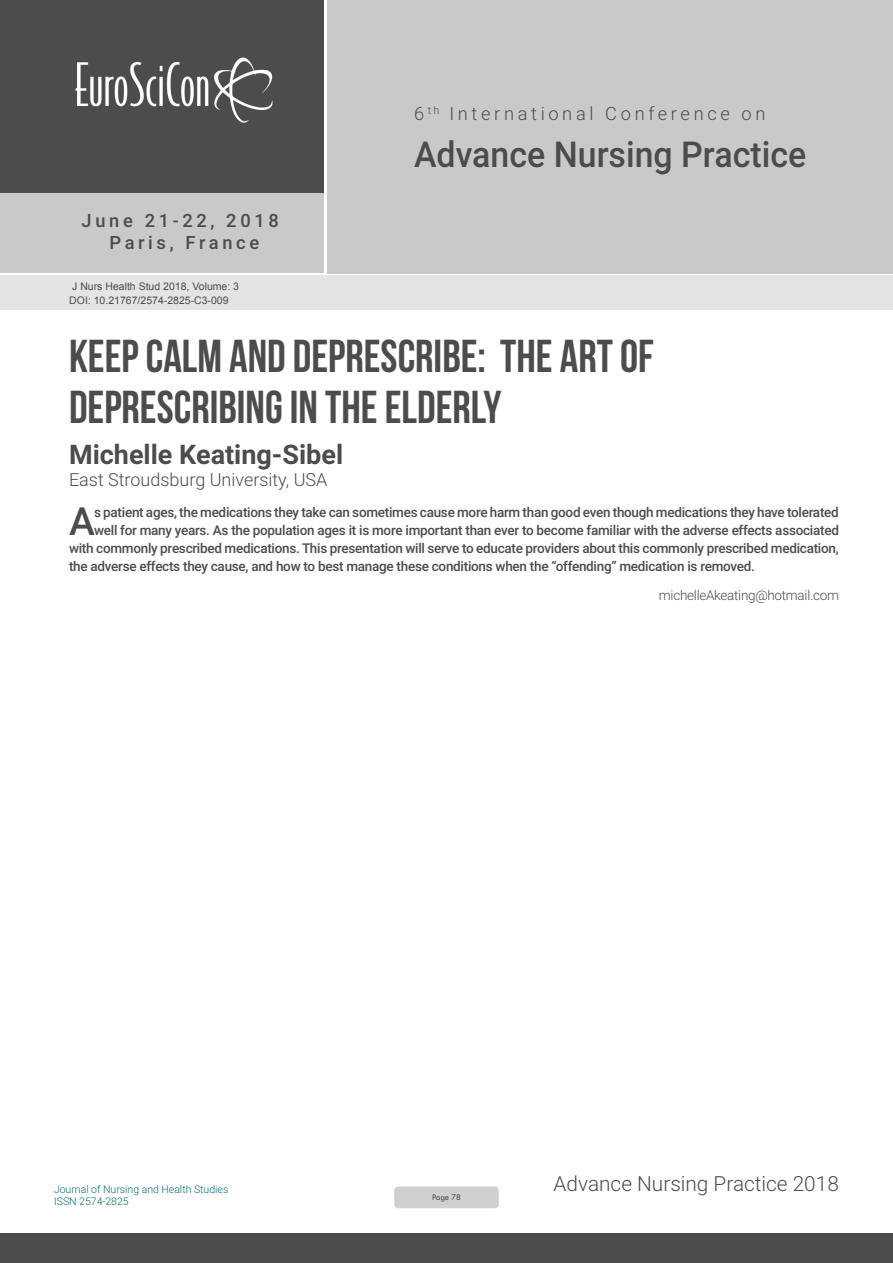
<style>
.page{position:relative;width:893px;height:1263px;background:#fff}
.page>*{position:absolute;margin:0;border:0;box-sizing:border-box;transform-origin:0 0}
.t1{font:46.05px/50.7px "Bebas Neue";color:#4b4c4d}
.Biography{font:500 38.85px "Roboto";color:#4b4c4d}
.t2{font:500 35.7px "Roboto";color:#4b4c4d;scale:.95 1}
.t3{font:700 27px "Roboto";color:#4b4c4d}
.t4{font:300 20.85px "Roboto";color:#4b4c4d}
.t5{font:300 18.3px "Roboto";letter-spacing:.2em;color:#4b4c4d}
.t6{font:500 18.3px/21.9px "Roboto";letter-spacing:.2em;color:#4b4c4d;text-align:center}
.t7{font:300 18px "Roboto";color:#4b4c4d}
.Biography-2{font:500 13.5px "Roboto";letter-spacing:-.02em;color:#4b4c4d}
.Biography-3{font:300 13.5px "Roboto";letter-spacing:-.02em;color:#4b4c4d}
.t8{font:10.5px "Arial";color:#4b4c4d}
.t9{font:300 10.5px/12.6px "Roboto";color:#086e6e}
.t10{font:9px "Tw Cen";letter-spacing:-.02em;color:#4b4c4d;scale:.95 1}
</style>
<div class="page">
<div style="left:0;top:0;width:323px;height:193px;background:#4b4c4d"></div>
<div style="left:1px;top:193px;width:323px;height:80px;background:#c9c9c9"></div>
<div style="left:327px;top:0;width:566px;height:273px;background:#c9c9c9"></div>
<img style="left:75px;top:57px;width:198px;height:66px">
<div style="left:0;top:1233px;width:893px;height:30px;background:#4b4c4d"></div>
<div style="left:1px;top:275px;width:892px;height:35px;background:#e4e4e4"></div>
<div style="left:394px;top:1186px;width:105px;height:22px;background:#cfd0d2;border-radius:4px"></div>
<h3 class="t6" style="left:82px;top:209px;width:199px">June 21-22, 2018<br>Paris, France</h3>
<p class="t8" style="left:72px;top:279px;width:168px">J Nurs Health Stud 2018, Volume: 3</p>
<p class="t8" style="left:69px;top:293px;width:161px">DOI: 10.21767/2574-2825-C3-009</p>
<h3 class="t5" style="left:414px;top:100px;width:353px">6 <sup>th</sup> International Conference on</h3>
<h3 class="t2" style="left:414px;top:129px;width:414px">Advance Nursing Practice</h3>
<p class="t1" style="left:69px;top:330px;width:586px">KEEP CALM AND DEPRESCRIBE: THE ART OF<br>DEPRESCRIBING IN THE ELDERLY</p>
<p class="t3" style="left:69px;top:436px;width:276px">Michelle Keating-Sibel</p>
<p class="t7" style="left:69px;top:467px;width:260px">East Stroudsburg University, USA</p>
<p class="Biography" style="left:69px;top:494px;width:27px">A</p>
<p class="Biography-2" style="left:94px;top:503px;width:746px">s patient ages, the medications they take can sometimes cause more harm than good even though medications they have tolerated</p>
<p class="Biography-2" style="left:94px;top:521px;width:746px">well for many years. As the population ages it is more important than ever to become familiar with the adverse effects associated</p>
<p class="Biography-2" style="left:69px;top:539px;width:771px">with commonly prescribed medications. This presentation will serve to educate providers about this commonly prescribed medication,</p>
<p class="Biography-2" style="left:69px;top:557px;width:687px">the adverse effects they cause, and how to best manage these conditions when the “offending” medication is removed.</p>
<p class="Biography-3" style="left:659px;top:586px;width:182px">michelleAkeating@hotmail.com</p>
<p class="t9" style="left:54px;top:1182px;width:176px">Journal of Nursing and Health Studies<br>ISSN 2574-2825</p>
<p class="t10" style="left:432px;top:1192px;width:32px">Page 78</p>
<h3 class="t4" style="left:554px;top:1169px;width:287px">Advance Nursing Practice 2018</h3>
</div>
